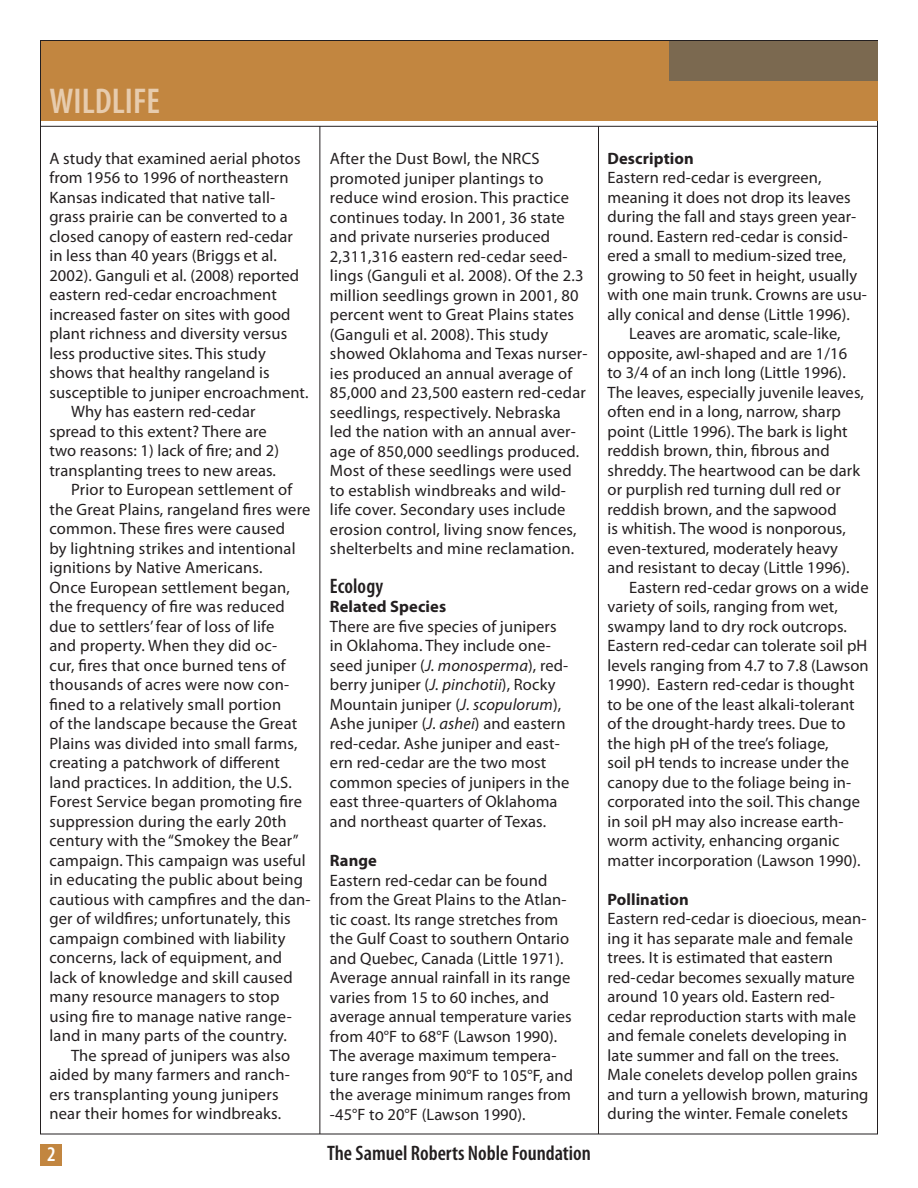
<style>
.page{position:relative;width:918px;height:1188px;background:#fff}
.page>*{position:absolute;margin:0;border:0;box-sizing:border-box;transform-origin:0 0}
.t1{font:600 condensed 36px "Myriad Pro";color:#e7ccae}
.t2{font:600 condensed 21px "Myriad Pro";color:#231f20}
.t3{font:600 condensed 21px "Myriad Pro";color:#fff}
.t4{font:16.5px/19.5px "Myriad Pro";letter-spacing:.005em;color:#231f20}
.t5{font:700 16.5px "Myriad Pro";letter-spacing:.005em;color:#231f20}
.s1{font-style:italic}
</style>
<div class="page">
<hr style="left:598px;top:126px;width:1px;height:1008px;background:#231f20">
<hr style="left:40px;top:126px;width:838px;height:1px;background:#231f20">
<hr style="left:320px;top:126px;width:1px;height:1008px;background:#231f20">
<div style="left:40px;top:1144px;width:22px;height:22px;background:#c28640"></div>
<div style="left:41px;top:41px;width:836px;height:79px;background:#c28640"></div>
<div style="left:669px;top:41px;width:208px;height:39px;background:#7b6950"></div>
<h1 class="t1" style="left:50px;top:79px;width:112px">WILDLIFE</h1>
<p class="t4" style="left:49px;top:148px;width:253px">A study that examined aerial photos</p>
<p class="t4" style="left:49px;top:168px;width:241px">from 1956 to 1996 of northeastern</p>
<p class="t4" style="left:49px;top:187px;width:227px">Kansas indicated that native tall-</p>
<p class="t4" style="left:49px;top:207px;width:240px">grass prairie can be converted to a</p>
<p class="t4" style="left:49px;top:226px;width:245px">closed canopy of eastern red-cedar</p>
<p class="t4" style="left:49px;top:246px;width:229px">in less than 40 years (Briggs et al.</p>
<p class="t4" style="left:49px;top:265px;width:251px">2002). Ganguli et al. (2008) reported</p>
<p class="t4" style="left:49px;top:285px;width:229px">eastern red-cedar encroachment</p>
<p class="t4" style="left:49px;top:304px;width:243px">increased faster on sites with good</p>
<p class="t4" style="left:49px;top:324px;width:239px">plant richness and diversity versus</p>
<p class="t4" style="left:49px;top:343px;width:218px">less productive sites. This study</p>
<p class="t4" style="left:49px;top:363px;width:222px">shows that healthy rangeland is</p>
<p class="t4" style="left:49px;top:382px;width:261px">susceptible to juniper encroachment.</p>
<p class="t4" style="left:71px;top:402px;width:186px">Why has eastern red-cedar</p>
<p class="t4" style="left:49px;top:421px;width:219px">spread to this extent? There are</p>
<p class="t4" style="left:49px;top:441px;width:231px">two reasons: 1) lack of fire; and 2)</p>
<p class="t4" style="left:49px;top:460px;width:228px">transplanting trees to new areas.</p>
<p class="t4" style="left:71px;top:480px;width:223px">Prior to European settlement of</p>
<p class="t4" style="left:49px;top:499px;width:262px">the Great Plains, rangeland fires were</p>
<p class="t4" style="left:49px;top:519px;width:237px">common. These fires were caused</p>
<p class="t4" style="left:49px;top:538px;width:248px">by lightning strikes and intentional</p>
<p class="t4" style="left:49px;top:558px;width:215px">ignitions by Native Americans.</p>
<p class="t4" style="left:49px;top:577px;width:242px">Once European settlement began,</p>
<p class="t4" style="left:49px;top:597px;width:237px">the frequency of fire was reduced</p>
<p class="t4" style="left:49px;top:616px;width:226px">due to settlers’ fear of loss of life</p>
<p class="t4" style="left:49px;top:636px;width:229px">and property. When they did oc-</p>
<p class="t4" style="left:49px;top:655px;width:238px">cur, fires that once burned tens of</p>
<p class="t4" style="left:49px;top:675px;width:241px">thousands of acres were now con-</p>
<p class="t4" style="left:49px;top:694px;width:233px">fined to a relatively small portion</p>
<p class="t4" style="left:49px;top:714px;width:249px">of the landscape because the Great</p>
<p class="t4" style="left:49px;top:733px;width:250px">Plains was divided into small farms,</p>
<p class="t4" style="left:49px;top:753px;width:232px">creating a patchwork of different</p>
<p class="t4" style="left:49px;top:772px;width:244px">land practices. In addition, the U.S.</p>
<p class="t4" style="left:49px;top:792px;width:254px">Forest Service began promoting fire</p>
<p class="t4" style="left:49px;top:811px;width:239px">suppression during the early 20th</p>
<p class="t4" style="left:49px;top:831px;width:251px">century with the “Smokey the Bear”</p>
<p class="t4" style="left:49px;top:850px;width:258px">campaign. This campaign was useful</p>
<p class="t4" style="left:49px;top:870px;width:255px">in educating the public about being</p>
<p class="t4" style="left:49px;top:889px;width:263px">cautious with campfires and the dan-</p>
<p class="t4" style="left:49px;top:909px;width:243px">ger of wildfires; unfortunately, this</p>
<p class="t4" style="left:49px;top:928px;width:238px">campaign combined with liability</p>
<p class="t4" style="left:49px;top:948px;width:234px">concerns, lack of equipment, and</p>
<p class="t4" style="left:49px;top:967px;width:245px">lack of knowledge and skill caused</p>
<p class="t4" style="left:49px;top:987px;width:232px">many resource managers to stop</p>
<p class="t4" style="left:49px;top:1006px;width:244px">using fire to manage native range-</p>
<p class="t4" style="left:49px;top:1026px;width:239px">land in many parts of the country.</p>
<p class="t4" style="left:71px;top:1045px;width:221px">The spread of junipers was also</p>
<p class="t4" style="left:49px;top:1065px;width:242px">aided by many farmers and ranch-</p>
<p class="t4" style="left:49px;top:1084px;width:231px">ers transplanting young junipers</p>
<p class="t4" style="left:49px;top:1104px;width:233px">near their homes for windbreaks.</p>
<p class="t4" style="left:330px;top:149px;width:259px">After the Dust Bowl, the NRCS promoted juniper plantings to reduce wind erosion. This practice continues today. In 2001, 36 state and private nurseries produced 2,311,316 eastern red-cedar seed&shy;lings (Ganguli et al. 2008). Of the 2.3 million seedlings grown in 2001, 80 percent went to Great Plains states (Ganguli et al. 2008). This study showed Oklahoma and Texas nurser&shy;ies produced an annual average of 85,000 and 23,500 eastern red-cedar seedlings, respectively. Nebraska<br>led the nation with an annual aver&shy;age of 850,000 seedlings produced.<br>Most of these seedlings were used to establish windbreaks and wild&shy;life cover. Secondary uses include erosion control, living snow fences, shelterbelts and mine reclamation.</p>
<p class="t2" style="left:330px;top:573px;width:55px">Ecology</p>
<p class="t5" style="left:330px;top:596px;width:118px">Related Species</p>
<p class="t4" style="left:330px;top:616px;width:241px">There are five species of junipers in Oklahoma. They include one&shy;seed juniper (<span class="s1">J. monosperma</span>), red&shy;berry juniper (<span class="s1">J. pinchotii</span>), Rocky Mountain juniper (<span class="s1">J. scopulorum</span>), Ashe juniper (<span class="s1">J. ashei</span>) and eastern red-cedar. Ashe juniper and east&shy;ern red-cedar are the two most common species of junipers in the east three-quarters of Oklahoma and northeast quarter of Texas.</p>
<p class="t5" style="left:330px;top:850px;width:49px">Range</p>
<p class="t4" style="left:330px;top:870px;width:245px">Eastern red-cedar can be found from the Great Plains to the Atlan&shy;tic coast. Its range stretches from the Gulf Coast to southern Ontario and Quebec, Canada (Little 1971).<br>Average annual rainfall in its range varies from 15 to 60 inches, and average annual temperature varies from 40°F to 68°F (Lawson 1990).<br>The average maximum tempera&shy;ture ranges from 90°F to 105°F, and the average minimum ranges from -45°F to 20°F (Lawson 1990).</p>
<p class="t3" style="left:47px;top:1142px;width:10px">2</p>
<p class="t2" style="left:327px;top:1140px;width:265px">The Samuel Roberts Noble Foundation</p>
<p class="t5" style="left:608px;top:148px;width:88px">Description</p>
<p class="t4" style="left:608px;top:168px;width:216px">Eastern red-cedar is evergreen,</p>
<p class="t4" style="left:608px;top:187px;width:245px">meaning it does not drop its leaves</p>
<p class="t4" style="left:608px;top:207px;width:250px">during the fall and stays green year-</p>
<p class="t4" style="left:608px;top:226px;width:242px">round. Eastern red-cedar is consid-</p>
<p class="t4" style="left:608px;top:246px;width:240px">ered a small to medium-sized tree,</p>
<p class="t4" style="left:608px;top:265px;width:251px">growing to 50 feet in height, usually</p>
<p class="t4" style="left:608px;top:285px;width:261px">with one main trunk. Crowns are usu-</p>
<p class="t4" style="left:608px;top:304px;width:244px">ally conical and dense (Little 1996).</p>
<p class="t4" style="left:629px;top:324px;width:213px">Leaves are aromatic, scale-like,</p>
<p class="t4" style="left:608px;top:343px;width:241px">opposite, awl-shaped and are 1/16</p>
<p class="t4" style="left:608px;top:363px;width:240px">to 3/4 of an inch long (Little 1996).</p>
<p class="t4" style="left:608px;top:382px;width:258px">The leaves, especially juvenile leaves,</p>
<p class="t4" style="left:608px;top:402px;width:235px">often end in a long, narrow, sharp</p>
<p class="t4" style="left:608px;top:421px;width:242px">point (Little 1996). The bark is light</p>
<p class="t4" style="left:608px;top:441px;width:224px">reddish brown, thin, fibrous and</p>
<p class="t4" style="left:608px;top:460px;width:254px">shreddy. The heartwood can be dark</p>
<p class="t4" style="left:608px;top:480px;width:235px">or purplish red turning dull red or</p>
<p class="t4" style="left:608px;top:499px;width:231px">reddish brown, and the sapwood</p>
<p class="t4" style="left:608px;top:519px;width:240px">is whitish. The wood is nonporous,</p>
<p class="t4" style="left:608px;top:538px;width:232px">even-textured, moderately heavy</p>
<p class="t4" style="left:608px;top:558px;width:244px">and resistant to decay (Little 1996).</p>
<p class="t4" style="left:629px;top:577px;width:241px">Eastern red-cedar grows on a wide</p>
<p class="t4" style="left:608px;top:597px;width:232px">variety of soils, ranging from wet,</p>
<p class="t4" style="left:608px;top:616px;width:241px">swampy land to dry rock outcrops.</p>
<p class="t4" style="left:608px;top:636px;width:261px">Eastern red-cedar can tolerate soil pH</p>
<p class="t4" style="left:608px;top:655px;width:263px">levels ranging from 4.7 to 7.8 (Lawson</p>
<p class="t4" style="left:608px;top:675px;width:249px">1990). Eastern red-cedar is thought</p>
<p class="t4" style="left:608px;top:694px;width:249px">to be one of the least alkali-tolerant</p>
<p class="t4" style="left:608px;top:714px;width:240px">of the drought-hardy trees. Due to</p>
<p class="t4" style="left:608px;top:733px;width:223px">the high pH of the tree’s foliage,</p>
<p class="t4" style="left:608px;top:753px;width:243px">soil pH tends to increase under the</p>
<p class="t4" style="left:608px;top:772px;width:245px">canopy due to the foliage being in-</p>
<p class="t4" style="left:608px;top:792px;width:254px">corporated into the soil. This change</p>
<p class="t4" style="left:608px;top:811px;width:238px">in soil pH may also increase earth-</p>
<p class="t4" style="left:608px;top:831px;width:233px">worm activity, enhancing organic</p>
<p class="t4" style="left:608px;top:850px;width:255px">matter incorporation (Lawson 1990).</p>
<p class="t5" style="left:608px;top:889px;width:83px">Pollination</p>
<p class="t4" style="left:608px;top:909px;width:262px">Eastern red-cedar is dioecious, mean&shy;ing it has separate male and female trees. It is estimated that eastern red-cedar becomes sexually mature around 10 years old. Eastern red&shy;cedar reproduction starts with male and female conelets developing in late summer and fall on the trees.<br>Male conelets develop pollen grains and turn a yellowish brown, maturing during the winter. Female conelets</p>
</div>
